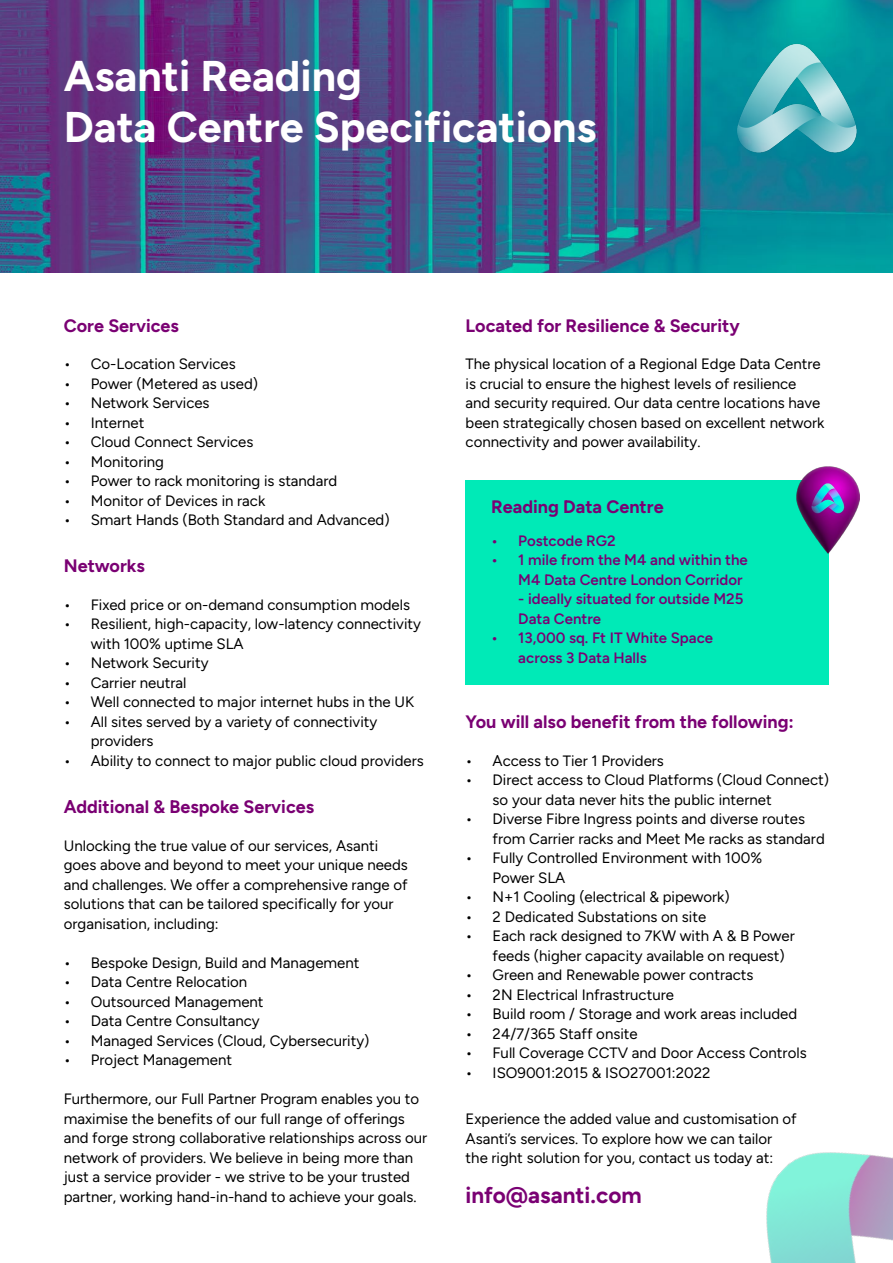
<style>
.page{position:relative;width:893px;height:1263px;background:#fff}
.page>*{position:absolute;margin:0;border:0;box-sizing:border-box;transform-origin:0 0}
.t1{font:700 42.9px/51.6px "Figtree";color:#fff}
.t2{font:700 22.5px "Figtree";color:#7a0073}
.t3{font:700 18px "Figtree";color:#7a0073}
.t4{font:15px/19.5px "Figtree";color:#000}
.t5{font:600 15px/19.5px "Figtree";color:#7a0073}
</style>
<div class="page">
<img style="left:0;top:0;width:893px;height:272px">
<img style="left:766px;top:1152px;width:127px;height:111px">
<img style="left:733px;top:43px;width:127px;height:117px">
<div style="left:466px;top:480px;width:363px;height:205px;background:#00eab7"></div>
<img style="left:796px;top:466px;width:63px;height:88px">
<h1 class="t1" style="left:64px;top:50px;width:534px">Asanti Reading<br>Data Centre Specifications</h1>
<p class="t3" style="left:64px;top:315px;width:117px">Core Services</p>
<p class="t4" style="left:64px;top:354px;width:174px">• Co-Location Services</p>
<p class="t4" style="left:64px;top:374px;width:196px">• Power (Metered as used)</p>
<p class="t4" style="left:64px;top:393px;width:147px">• Network Services</p>
<p class="t4" style="left:64px;top:413px;width:82px">• Internet</p>
<p class="t4" style="left:64px;top:432px;width:191px">• Cloud Connect Services</p>
<p class="t4" style="left:64px;top:452px;width:102px">• Monitoring</p>
<p class="t4" style="left:64px;top:471px;width:275px">• Power to rack monitoring is standard</p>
<p class="t4" style="left:64px;top:491px;width:203px">• Monitor of Devices in rack</p>
<p class="t4" style="left:64px;top:510px;width:327px">• Smart Hands (Both Standard and Advanced)</p>
<p class="t3" style="left:64px;top:556px;width:83px">Networks</p>
<p class="t4" style="left:64px;top:595px;width:348px">• Fixed price or on-demand consumption models</p>
<p class="t4" style="left:91px;top:614px;width:332px;text-indent:-27px">• Resilient, high-capacity, low-latency connectivity with 100% uptime SLA</p>
<p class="t4" style="left:64px;top:653px;width:146px">• Network Security</p>
<p class="t4" style="left:64px;top:673px;width:124px">• Carrier neutral</p>
<p class="t4" style="left:64px;top:692px;width:352px">• Well connected to major internet hubs in the UK</p>
<p class="t4" style="left:91px;top:712px;width:288px;text-indent:-27px">• All sites served by a variety of connectivity providers</p>
<p class="t4" style="left:64px;top:751px;width:361px">• Ability to connect to major public cloud providers</p>
<p class="t3" style="left:64px;top:797px;width:252px">Additional &amp; Bespoke Services</p>
<p class="t4" style="left:64px;top:836px;width:346px">Unlocking the true value of our services, Asanti goes above and beyond to meet your unique needs and challenges. We offer a comprehensive range of solutions that can be tailored specifically for your organisation, including:</p>
<p class="t4" style="left:64px;top:953px;width:297px">• Bespoke Design, Build and Management</p>
<p class="t4" style="left:64px;top:972px;width:185px">• Data Centre Relocation</p>
<p class="t4" style="left:64px;top:992px;width:201px">• Outsourced Management</p>
<p class="t4" style="left:64px;top:1011px;width:197px">• Data Centre Consultancy</p>
<p class="t4" style="left:64px;top:1031px;width:307px">• Managed Services (Cloud, Cybersecurity)</p>
<p class="t4" style="left:64px;top:1050px;width:170px">• Project Management</p>
<p class="t4" style="left:64px;top:1089px;width:365px">Furthermore, our Full Partner Program enables you to maximise the benefits of our full range of offerings and forge strong collaborative relationships across our network of providers. We believe in being more than just a service provider - we strive to be your trusted partner, working hand-in-hand to achieve your goals.</p>
<p class="t3" style="left:466px;top:315px;width:276px">Located for Resilience &amp; Security</p>
<p class="t4" style="left:466px;top:354px;width:360px">The physical location of a Regional Edge Data Centre is crucial to ensure the highest levels of resilience and security required. Our data centre locations have been strategically chosen based on excellent network connectivity and power availability.</p>
<p class="t3" style="left:491px;top:496px;width:174px">Reading Data Centre</p>
<p class="t5" style="left:491px;top:531px;width:126px">• Postcode RG2</p>
<p class="t5" style="left:518px;top:550px;width:231px;text-indent:-27px">• 1 mile from the M4 and within the<br>M4 Data Centre London Corridor</p>
<p class="t5" style="left:518px;top:589px;width:227px">- ideally situated for outside M25<br>Data Centre</p>
<p class="t5" style="left:518px;top:628px;width:196px;text-indent:-27px">• 13,000 sq. Ft IT White Space across 3 Data Halls</p>
<p class="t3" style="left:466px;top:712px;width:330px">You will also benefit from the following:</p>
<p class="t4" style="left:466px;top:751px;width:200px">• Access to Tier 1 Providers</p>
<p class="t4" style="left:493px;top:770px;width:338px;text-indent:-27px">• Direct access to Cloud Platforms (Cloud Connect) so your data never hits the public internet</p>
<p class="t4" style="left:493px;top:809px;width:334px;text-indent:-27px">• Diverse Fibre Ingress points and diverse routes from Carrier racks and Meet Me racks as standard</p>
<p class="t4" style="left:493px;top:848px;width:271px;text-indent:-27px">• Fully Controlled Environment with 100%<br>Power SLA</p>
<p class="t4" style="left:466px;top:887px;width:266px">• N+1 Cooling (electrical &amp; pipework)</p>
<p class="t4" style="left:466px;top:907px;width:242px">• 2 Dedicated Substations on site</p>
<p class="t4" style="left:493px;top:926px;width:304px;text-indent:-27px">• Each rack designed to 7KW with A &amp; B Power feeds (higher capacity available on request)</p>
<p class="t4" style="left:466px;top:965px;width:289px">• Green and Renewable power contracts</p>
<p class="t4" style="left:466px;top:985px;width:210px">• 2N Electrical Infrastructure</p>
<p class="t4" style="left:466px;top:1004px;width:333px">• Build room / Storage and work areas included</p>
<p class="t4" style="left:466px;top:1024px;width:174px">• 24/7/365 Staff onsite</p>
<p class="t4" style="left:466px;top:1043px;width:343px">• Full Coverage CCTV and Door Access Controls</p>
<p class="t4" style="left:466px;top:1063px;width:246px">• ISO9001:2015 &amp; ISO27001:2022</p>
<p class="t4" style="left:466px;top:1109px;width:333px">Experience the added value and customisation of<br>Asanti’s services. To explore how we can tailor the right solution for you, contact us today at:</p>
<h2 class="t2" style="left:466px;top:1182px;width:178px">info@asanti.com</h2>
</div>
